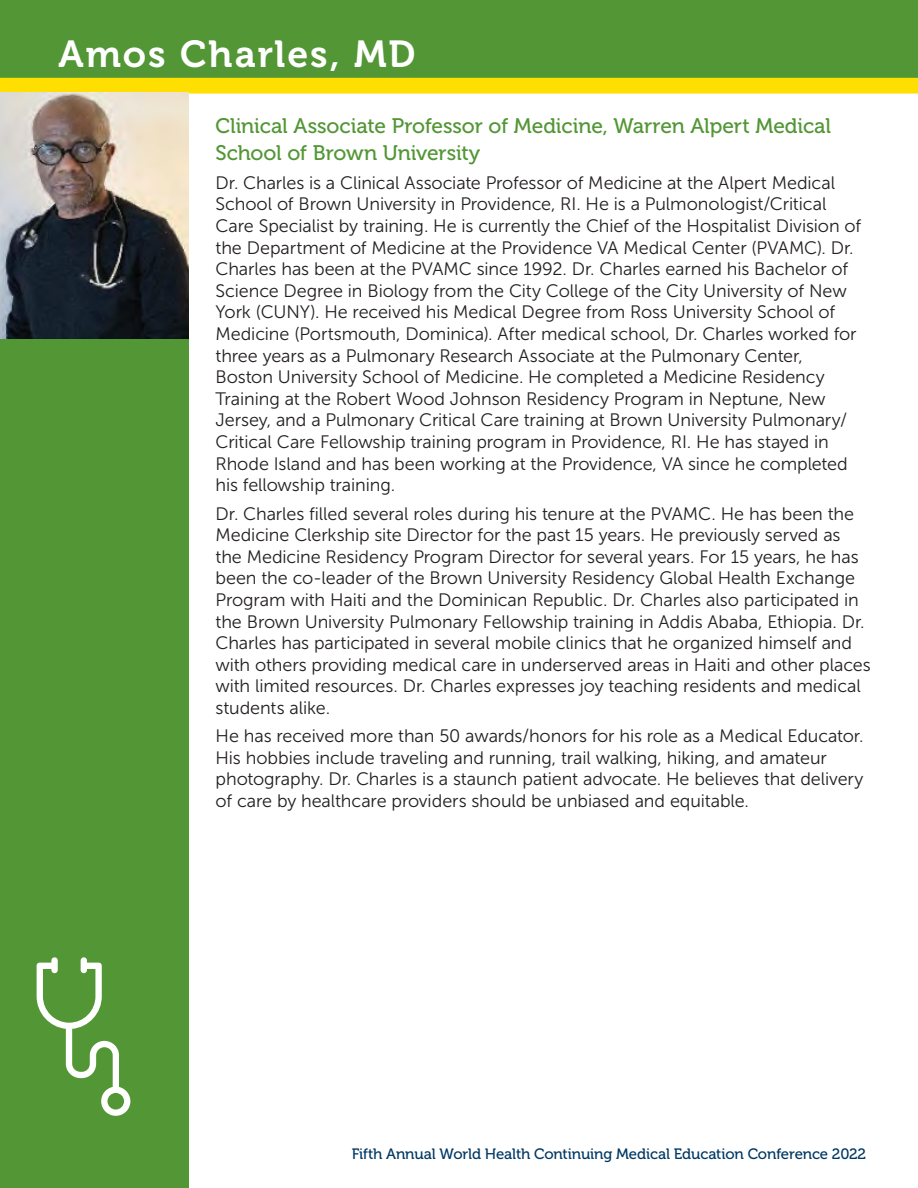
<style>
.page{position:relative;width:918px;height:1188px;background:#fff}
.page>*{position:absolute;margin:0;border:0;box-sizing:border-box;transform-origin:0 0}
.t1{font:37.5px "Museo 700";letter-spacing:.05em;color:#fff}
.t2{font:21px/27px "Museo 500";letter-spacing:-.005em;color:#529635}
.t3{font:18px/21.6px "Museo Sans 300";letter-spacing:-.005em;color:#231f20}
.t4{font:15px "Museo 500";letter-spacing:-.01em;color:#003863}
</style>
<div class="page">
<div style="left:0;top:0;width:188px;height:1188px;background:#529635"></div>
<div style="left:0;top:0;width:918px;height:93px;background:#529635"></div>
<div style="left:0;top:78px;width:918px;height:16px;background:#ffdf01"></div>
<svg style="left:37px;top:957px;width:93px;height:159px"></svg>
<img style="left:0;top:93px;width:188px;height:246px">
<h1 class="t1" style="left:59px;top:40px;width:358px">Amos Charles, MD</h1>
<p class="t2" style="left:216px;top:114px;width:617px">Clinical Associate Professor of Medicine, Warren Alpert Medical<br>School of Brown University</p>
<p class="t3" style="left:216px;top:173px;width:647px">Dr. Charles is a Clinical Associate Professor of Medicine at the Alpert Medical School of Brown University in Providence, RI. He is a Pulmonologist/Critical Care Specialist by training. He is currently the Chief of the Hospitalist Division of the Department of Medicine at the Providence VA Medical Center (PVAMC). Dr.<br>Charles has been at the PVAMC since 1992. Dr. Charles earned his Bachelor of Science Degree in Biology from the City College of the City University of New York (CUNY). He received his Medical Degree from Ross University School of Medicine (Portsmouth, Dominica). After medical school, Dr. Charles worked for three years as a Pulmonary Research Associate at the Pulmonary Center, Boston University School of Medicine. He completed a Medicine Residency Training at the Robert Wood Johnson Residency Program in Neptune, New Jersey, and a Pulmonary Critical Care training at Brown University Pulmonary/ Critical Care Fellowship training program in Providence, RI. He has stayed in Rhode Island and has been working at the Providence, VA since he completed his fellowship training.</p>
<p class="t3" style="left:216px;top:504px;width:657px">Dr. Charles filled several roles during his tenure at the PVAMC. He has been the Medicine Clerkship site Director for the past 15 years. He previously served as the Medicine Residency Program Director for several years. For 15 years, he has been the co-leader of the Brown University Residency Global Health Exchange Program with Haiti and the Dominican Republic. Dr. Charles also participated in the Brown University Pulmonary Fellowship training in Addis Ababa, Ethiopia. Dr.<br>Charles has participated in several mobile clinics that he organized himself and with others providing medical care in underserved areas in Haiti and other places with limited resources. Dr. Charles expresses joy teaching residents and medical students alike.</p>
<p class="t3" style="left:216px;top:727px;width:650px">He has received more than 50 awards/honors for his role as a Medical Educator.<br>His hobbies include traveling and running, trail walking, hiking, and amateur photography. Dr. Charles is a staunch patient advocate. He believes that delivery of care by healthcare providers should be unbiased and equitable.</p>
<p class="t4" style="left:352px;top:1149px;width:516px">Fifth Annual World Health Continuing Medical Education Conference 2022</p>
</div>
